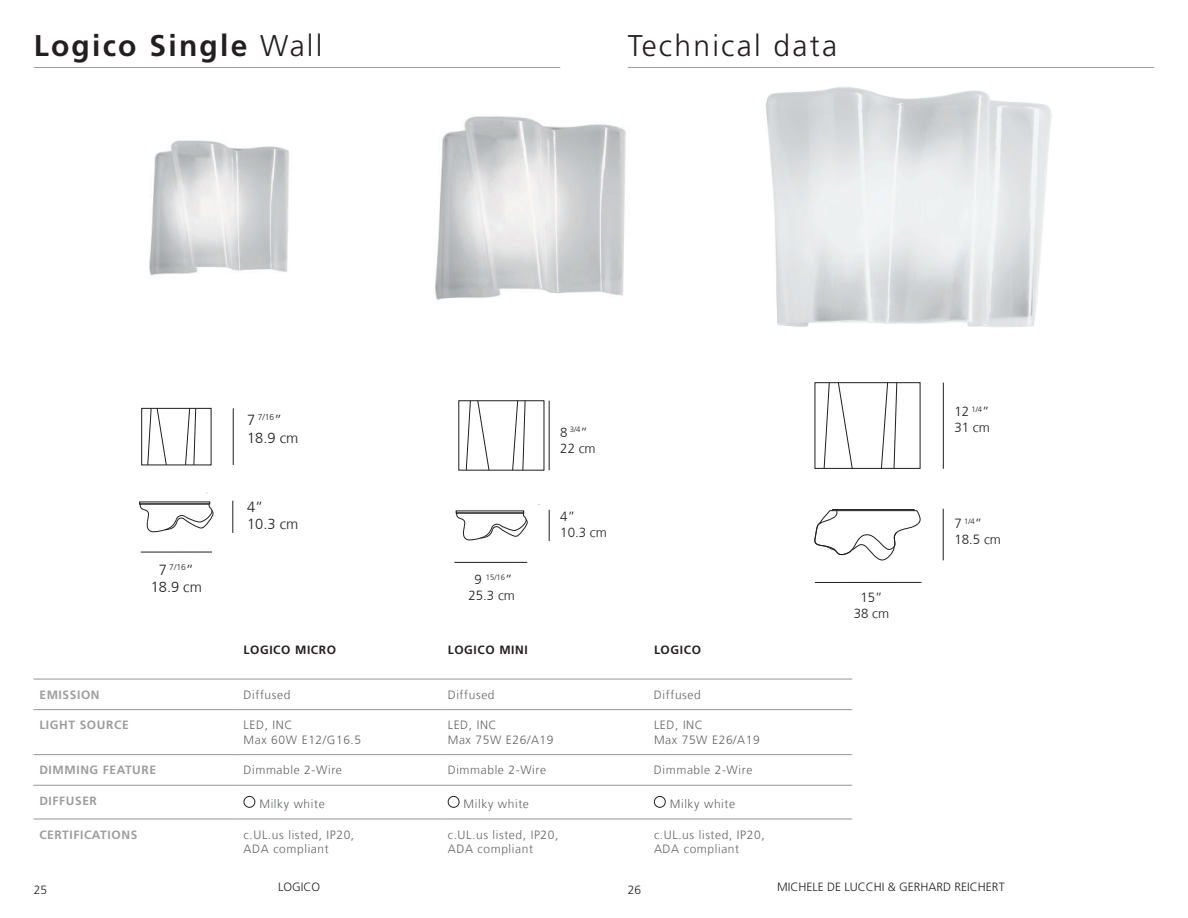
<style>
.page{position:relative;width:1188px;height:918px;background:#fff}
.page>*{position:absolute;margin:0;border:0;box-sizing:border-box;transform-origin:0 0}
.t1{font:700 30px "Frutiger";letter-spacing:.075em;color:#231f20}
.t2{font:300 30px "Frutiger";letter-spacing:.075em;color:#231f20}
.t3{font:300 14.55px/17.5px "Frutiger LT";color:#231f20}
.t4{font:300 13.35px/15.9px "Frutiger LT";color:#231f20}
.t5{font:300 12px/14.4px "Frutiger LT";letter-spacing:.05em;color:#636466}
.t6{font:700 12px "Frutiger";letter-spacing:.05em;color:#9d9d9c}
.t7{font:300 12px "Frutiger";color:#231f20}
.t8{font:700 12px "Frutiger";letter-spacing:.05em;color:#231f20}
.t9{font:300 8.55px "Frutiger LT";color:#231f20}
.t10{font:300 7.8px "Frutiger LT";color:#231f20}
.s1{font-weight:300}
.s2{font-size:14.55px}
.s3{font-size:13.35px}
</style>
<div class="page">
<img style="left:149px;top:140px;width:141px;height:136px">
<hr style="left:233px;top:501px;width:1px;height:32px;background:#201d1e">
<hr style="left:141px;top:552px;width:71px;height:1px;background:#201d1e">
<hr style="left:233px;top:408px;width:1px;height:57px;background:#201d1e">
<div style="left:139px;top:502px;width:71px;height:2px;border:1px solid #201d1e"></div>
<svg style="left:140px;top:504px;width:73px;height:28px"></svg>
<svg style="left:141px;top:408px;width:71px;height:85px"></svg>
<img style="left:435px;top:116px;width:191px;height:184px">
<hr style="left:549px;top:510px;width:1px;height:31px;background:#201d1e">
<hr style="left:454px;top:562px;width:73px;height:1px;background:#201d1e">
<hr style="left:549px;top:401px;width:1px;height:69px;background:#201d1e">
<div style="left:456px;top:511px;width:68px;height:2px;border:1px solid #201d1e"></div>
<svg style="left:456px;top:513px;width:72px;height:27px"></svg>
<svg style="left:458px;top:400px;width:86px;height:105px"></svg>
<img style="left:765px;top:87px;width:287px;height:240px">
<svg style="left:814px;top:382px;width:107px;height:179px"></svg>
<div style="left:832px;top:509px;width:82px;height:2px;border:1px solid #201d1e"></div>
<hr style="left:943px;top:383px;width:1px;height:86px;background:#201d1e">
<hr style="left:815px;top:582px;width:106px;height:1px;background:#201d1e">
<hr style="left:943px;top:509px;width:1px;height:51px;background:#201d1e">
<hr style="left:34px;top:67px;width:526px;height:1px;background:#9d9d9c">
<hr style="left:628px;top:67px;width:526px;height:1px;background:#9d9d9c">
<hr style="left:33px;top:679px;width:205px;height:1px;background:#939598">
<hr style="left:238px;top:679px;width:204px;height:1px;background:#939598">
<hr style="left:442px;top:679px;width:206px;height:1px;background:#939598">
<hr style="left:648px;top:679px;width:204px;height:1px;background:#939598">
<hr style="left:33px;top:709px;width:205px;height:1px;background:#939598">
<hr style="left:238px;top:709px;width:204px;height:1px;background:#939598">
<hr style="left:442px;top:709px;width:206px;height:1px;background:#939598">
<hr style="left:648px;top:709px;width:204px;height:1px;background:#939598">
<hr style="left:33px;top:754px;width:205px;height:1px;background:#939598">
<hr style="left:238px;top:754px;width:204px;height:1px;background:#939598">
<hr style="left:442px;top:754px;width:206px;height:1px;background:#939598">
<hr style="left:648px;top:754px;width:204px;height:1px;background:#939598">
<hr style="left:33px;top:785px;width:205px;height:1px;background:#939598">
<hr style="left:238px;top:785px;width:204px;height:1px;background:#939598">
<hr style="left:442px;top:785px;width:206px;height:1px;background:#939598">
<hr style="left:648px;top:785px;width:204px;height:1px;background:#939598">
<hr style="left:33px;top:819px;width:205px;height:1px;background:#939598">
<hr style="left:238px;top:819px;width:204px;height:1px;background:#939598">
<hr style="left:442px;top:819px;width:206px;height:1px;background:#939598">
<hr style="left:648px;top:819px;width:204px;height:1px;background:#939598">
<div style="left:244px;top:796px;width:11px;height:12px;border:1px solid #231f20;border-radius:50%"></div>
<div style="left:448px;top:796px;width:11px;height:12px;border:1px solid #231f20;border-radius:50%"></div>
<div style="left:654px;top:796px;width:12px;height:12px;border:1px solid #231f20;border-radius:50%"></div>
<h1 class="t1" style="left:34px;top:30px;width:290px">Logico Single <span class="s1">Wall</span></h1>
<h1 class="t2" style="left:628px;top:33px;width:211px">Technical data</h1>
<p class="t9" style="left:159px;top:562px;width:37px"><span class="s2">7</span> 7/16<span class="s2">”</span></p>
<p class="t3" style="left:151px;top:578px;width:53px">18.9 cm</p>
<p class="t9" style="left:247px;top:412px;width:37px"><span class="s2">7</span> 7/16<span class="s2">”</span></p>
<p class="t3" style="left:247px;top:429px;width:53px">18.9 cm</p>
<p class="t3" style="left:247px;top:498px;width:53px">4”<br>10.3 cm</p>
<p class="t10" style="left:475px;top:573px;width:39px"><span class="s3">9</span> 15/16<span class="s3">”</span></p>
<p class="t4" style="left:468px;top:588px;width:48px">25.3 cm</p>
<p class="t10" style="left:560px;top:425px;width:29px"><span class="s3">8</span> 3/4<span class="s3">”</span></p>
<p class="t4" style="left:560px;top:440px;width:37px">22 cm</p>
<p class="t4" style="left:560px;top:508px;width:48px">4”<br>10.3 cm</p>
<p class="t8" style="left:244px;top:643px;width:94px">LOGICO MICRO</p>
<p class="t8" style="left:448px;top:643px;width:82px">LOGICO MINI</p>
<p class="t8" style="left:654px;top:643px;width:49px">LOGICO</p>
<p class="t6" style="left:39px;top:688px;width:62px">EMISSION</p>
<p class="t5" style="left:244px;top:688px;width:48px">Diffused</p>
<p class="t5" style="left:448px;top:688px;width:48px">Diffused</p>
<p class="t5" style="left:654px;top:688px;width:48px">Diffused</p>
<p class="t6" style="left:39px;top:719px;width:91px">LIGHT SOURCE</p>
<p class="t5" style="left:244px;top:719px;width:119px">LED, INC<br>Max 60W E12/G16.5</p>
<p class="t5" style="left:448px;top:719px;width:107px">LED, INC<br>Max 75W E26/A19</p>
<p class="t5" style="left:654px;top:719px;width:107px">LED, INC<br>Max 75W E26/A19</p>
<p class="t6" style="left:39px;top:764px;width:118px">DIMMING FEATURE</p>
<p class="t5" style="left:244px;top:764px;width:100px">Dimmable 2-Wire</p>
<p class="t5" style="left:448px;top:764px;width:100px">Dimmable 2-Wire</p>
<p class="t5" style="left:654px;top:764px;width:100px">Dimmable 2-Wire</p>
<p class="t6" style="left:39px;top:794px;width:59px">DIFFUSER</p>
<p class="t5" style="left:259px;top:797px;width:67px">Milky white</p>
<p class="t5" style="left:464px;top:797px;width:67px">Milky white</p>
<p class="t5" style="left:670px;top:797px;width:67px">Milky white</p>
<p class="t6" style="left:39px;top:828px;width:99px">CERTIFICATIONS</p>
<p class="t5" style="left:244px;top:828px;width:112px">c.UL.us listed, IP20,<br>ADA compliant</p>
<p class="t5" style="left:448px;top:828px;width:112px">c.UL.us listed, IP20,<br>ADA compliant</p>
<p class="t5" style="left:654px;top:828px;width:112px">c.UL.us listed, IP20,<br>ADA compliant</p>
<p class="t4" style="left:854px;top:590px;width:37px;text-align:center">15”<br>38 cm</p>
<p class="t4" style="left:954px;top:404px;width:37px">12 <sup>1/4</sup>”<br>31 cm</p>
<p class="t10" style="left:954px;top:516px;width:29px"><span class="s3">7</span> 1/4<span class="s3">”</span></p>
<p class="t4" style="left:954px;top:531px;width:48px">18.5 cm</p>
<p class="t7" style="left:278px;top:880px;width:43px">LOGICO</p>
<p class="t7" style="left:777px;top:880px;width:229px">MICHELE DE LUCCHI &amp; GERHARD REICHERT</p>
<p class="t7" style="left:34px;top:885px;width:15px">25</p>
<p class="t7" style="left:628px;top:885px;width:15px">26</p>
</div>
